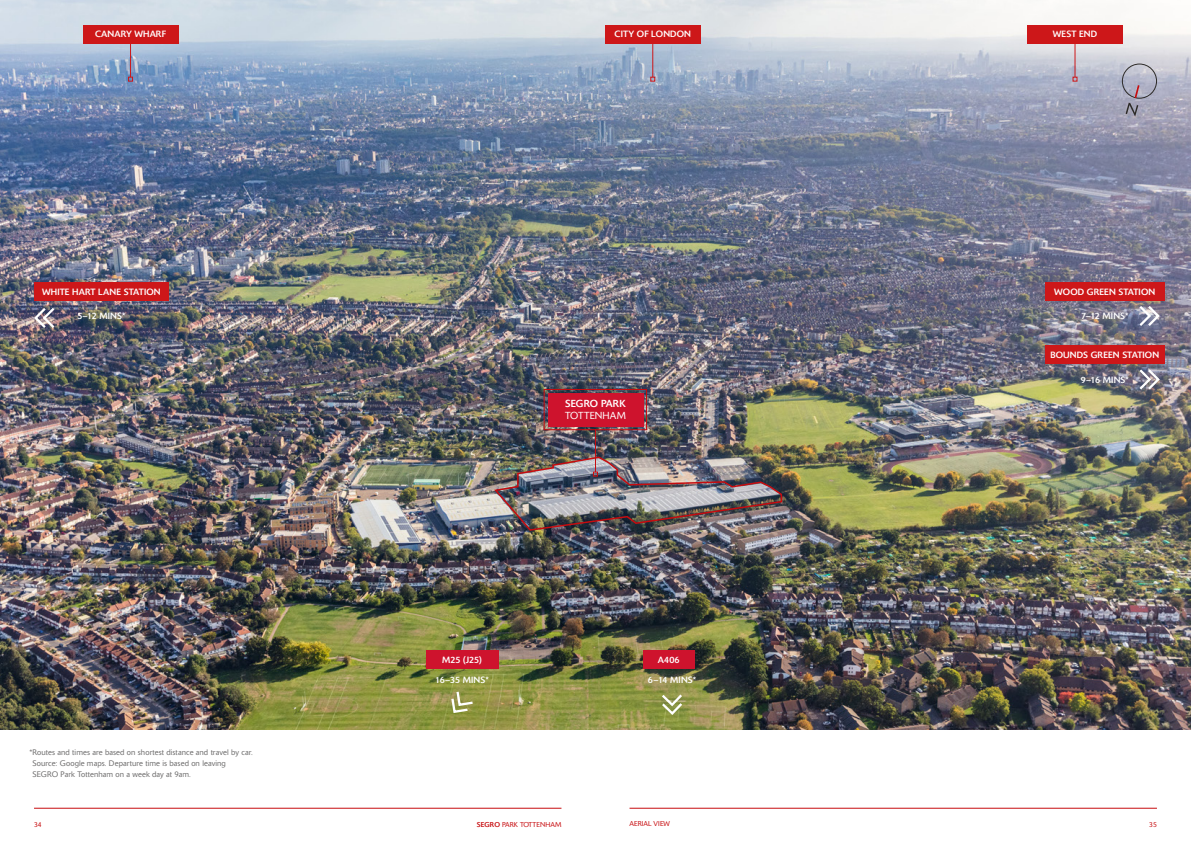
<style>
.page{position:relative;width:1191px;height:842px;background:#fff}
.page>*{position:absolute;margin:0;border:0;box-sizing:border-box;transform-origin:0 0}
.t1{font:10.1px "Delta BQ";letter-spacing:.01em;color:#fff}
.t2{font:300 10.1px "Delta BQ";letter-spacing:.01em;color:#fff}
.t3{font:9px "Delta BQ";letter-spacing:.01em;color:#fff}
.t4{font:300 8px/11px "Delta BQ";letter-spacing:.01em;color:#706f6f}
.t5{font:300 7px "Delta BQ";color:#c70c0f}
.s1{font-weight:400}
</style>
<div class="page">
<img style="left:0;top:0;width:1191px;height:729px">
<div style="left:605px;top:25px;width:95px;height:19px;background:#cd1719"></div>
<hr style="left:652px;top:42px;width:1px;height:35px;background:#cd1719">
<svg style="left:650px;top:77px;width:5px;height:5px"></svg>
<div style="left:83px;top:25px;width:95px;height:19px;background:#cd1719"></div>
<hr style="left:130px;top:42px;width:1px;height:35px;background:#cd1719">
<svg style="left:128px;top:77px;width:5px;height:5px"></svg>
<div style="left:1027px;top:25px;width:96px;height:19px;background:#cd1719"></div>
<hr style="left:1074px;top:42px;width:1px;height:35px;background:#cd1719">
<svg style="left:1072px;top:77px;width:5px;height:5px"></svg>
<hr style="left:595px;top:429px;width:1px;height:43px;background:#c70c0f">
<img style="left:493px;top:456px;width:290px;height:76px">
<div style="left:1122px;top:64px;width:35px;height:35px;border:1px solid #2c2a27;border-radius:50%"></div>
<svg style="left:1125px;top:83px;width:15px;height:34px"></svg>
<svg style="left:1137px;top:303px;width:24px;height:25px"></svg>
<svg style="left:32px;top:305px;width:25px;height:25px"></svg>
<svg style="left:1137px;top:367px;width:24px;height:25px"></svg>
<div style="left:1045px;top:282px;width:119px;height:19px;background:#cd1719"></div>
<div style="left:34px;top:282px;width:135px;height:19px;background:#cd1719"></div>
<svg style="left:450px;top:689px;width:25px;height:25px"></svg>
<div style="left:426px;top:650px;width:72px;height:19px;background:#ce132d"></div>
<svg style="left:659px;top:692px;width:25px;height:25px"></svg>
<div style="left:643px;top:650px;width:51px;height:19px;background:#ce132d"></div>
<div style="left:1045px;top:345px;width:119px;height:19px;background:#cd1719"></div>
<div style="left:547px;top:393px;width:96px;height:33px;background:#ce132d"></div>
<div style="left:543px;top:389px;width:104px;height:41px;border:1px solid #c70c0f"></div>
<hr style="left:34px;top:808px;width:527px;height:1px;background:#c70c0f">
<hr style="left:629px;top:808px;width:528px;height:1px;background:#c70c0f">
<p class="t3" style="left:95px;top:29px;width:72px">CANARY WHARF</p>
<p class="t3" style="left:614px;top:29px;width:78px">CITY OF LONDON</p>
<p class="t3" style="left:1052px;top:29px;width:46px">WEST END</p>
<p class="t3" style="left:42px;top:286px;width:120px">WHITE HART LANE STATION</p>
<p class="t3" style="left:77px;top:311px;width:50px">5–12 MINS*</p>
<p class="t4" style="left:33px;top:747px;width:222px;text-indent:-3px">*Routes and times are based on shortest distance and travel by car.<br>Source: Google maps. Departure time is based on leaving<br>SEGRO Park Tottenham on a week day at 9am.</p>
<p class="t1" style="left:565px;top:398px;width:62px">SEGRO PARK</p>
<p class="t2" style="left:565px;top:410px;width:62px">TOTTENHAM</p>
<p class="t3" style="left:442px;top:654px;width:41px">M25 (J25)</p>
<p class="t3" style="left:435px;top:674px;width:55px">16–35 MINS*</p>
<p class="t3" style="left:658px;top:654px;width:23px">A406</p>
<p class="t3" style="left:648px;top:674px;width:50px">6–14 MINS*</p>
<p class="t3" style="left:1054px;top:286px;width:102px">WOOD GREEN STATION</p>
<p class="t3" style="left:1081px;top:311px;width:49px">7–12 MINS*</p>
<p class="t3" style="left:1050px;top:349px;width:110px">BOUNDS GREEN STATION</p>
<p class="t3" style="left:1080px;top:374px;width:49px">9–16 MINS*</p>
<p class="t5" style="left:34px;top:820px;width:9px">34</p>
<p class="t5" style="left:477px;top:820px;width:86px"><span class="s1">SEGRO</span> PARK TOTTENHAM</p>
<p class="t5" style="left:629px;top:820px;width:42px">AERIAL VIEW</p>
<p class="t5" style="left:1149px;top:820px;width:9px">35</p>
</div>
